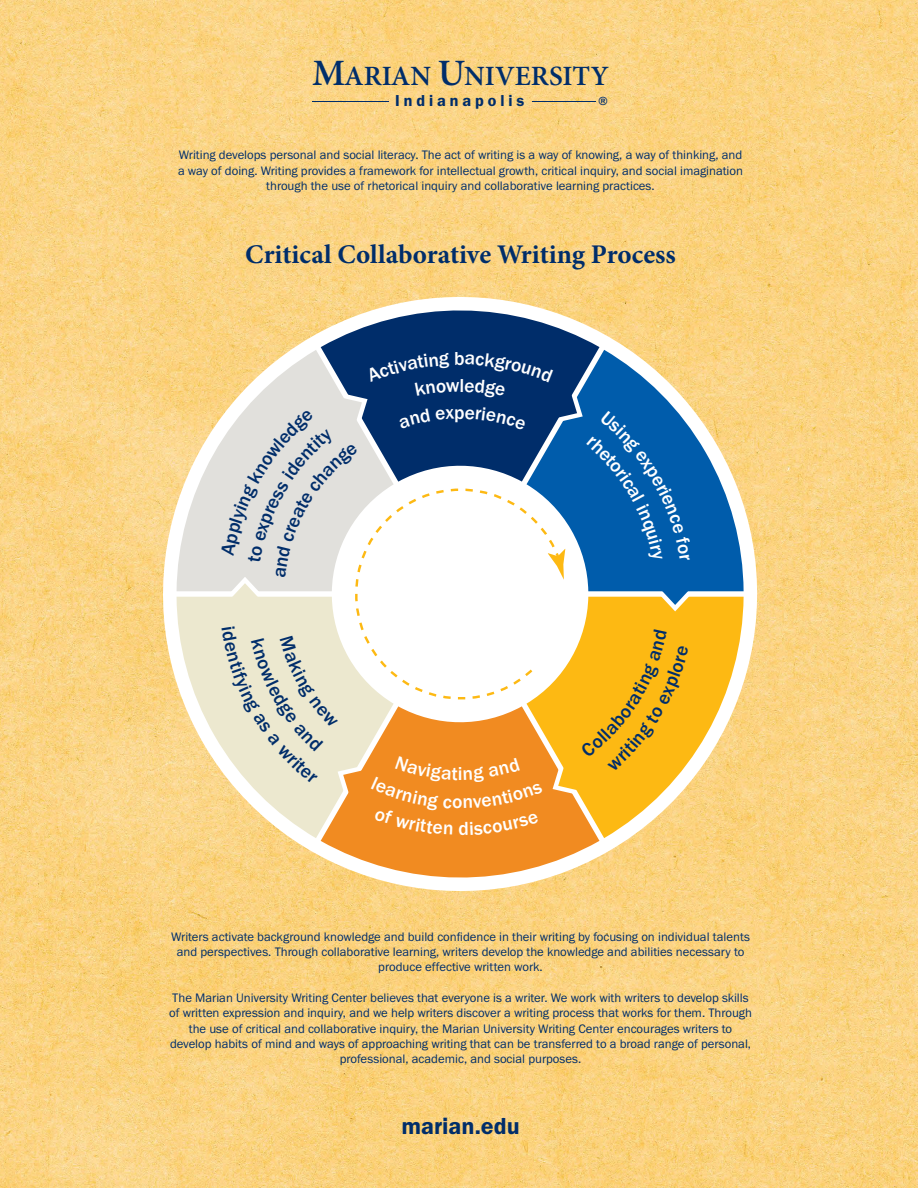
<style>
.page{position:relative;width:918px;height:1188px;background:#fff}
.page>*{position:absolute;margin:0;border:0;box-sizing:border-box;transform-origin:0 0}
.t1{font:600 27.9px "Minion Pro";color:#002d6a}
.t2{font:700 27px "Minion Pro";color:#002d6a}
.t3{font:24px "Franklin Gothic URW Dem";color:#002d6a}
.t4{font:20.55px "ITC Franklin Gothic Std";color:#002d6a}
.t5{font:500 19.5px "Franklin Gothic URW";color:#fff}
.t6{font:600 15.9px "ITC Franklin Gothic Std";letter-spacing:.25em;color:#002d6a}
.t7{font:12.75px/15.3px "Franklin Gothic URW Boo";color:#002d6a;text-align:center}
.s1{font-size:37.2px}
</style>
<div class="page">
<img style="left:0;top:1px;width:918px;height:1187px">
<hr style="left:313px;top:101px;width:76px;height:1px;background:#002d6a">
<hr style="left:532px;top:101px;width:64px;height:1px;background:#002d6a">
<svg style="left:137px;top:271px;width:647px;height:647px;background:#fad486"></svg>
<svg style="left:177px;top:350px;width:144px;height:241px;background:#f0dfb9"></svg>
<svg style="left:177px;top:597px;width:166px;height:241px;background:#f4e4bb"></svg>
<svg style="left:321px;top:712px;width:278px;height:179px;fill:#f18b21"></svg>
<svg style="left:527px;top:597px;width:217px;height:241px;background:#fbc659"></svg>
<svg style="left:599px;top:350px;width:145px;height:241px;background:#8ca5a6"></svg>
<svg style="left:321px;top:297px;width:278px;height:56px;fill:#002d6a"></svg>
<svg style="left:343px;top:611px;width:219px;height:101px"></svg>
<svg style="left:222px;top:627px;width:143px;height:170px;background:#ede7ce"></svg>
<div style="left:371px;top:756px;width:172px;height:79px;background:#f18b21"></div>
<svg style="left:553px;top:629px;width:136px;height:165px;background:#fdbd24"></svg>
<svg style="left:221px;top:353px;width:470px;height:258px"></svg>
<h1 class="t1" style="left:312px;top:57px;width:298px"><span class="s1">M</span>ARIAN <span class="s1">U</span>NIVERSITY</h1>
<p class="t6" style="left:395px;top:91px;width:131px">Indianapolis</p>
<h3 class="t4" style="left:598px;top:92px;width:17px">®</h3>
<p class="t7" style="left:178px;top:147px;width:567px">Writing develops personal and social literacy. The act of writing is a way of knowing, a way of thinking, and a way of doing. Writing provides a framework for intellectual growth, critical inquiry, and social imagination through the use of rhetorical inquiry and collaborative learning practices.</p>
<h2 class="t2" style="left:245px;top:236px;width:432px">Critical Collaborative Writing Process</h2>
<h3 class="t5" style="left:454px;top:346px;width:12px">b</h3>
<h3 class="t5" style="left:454px;top:400px;width:12px">p</h3>
<h3 class="t5" style="left:458px;top:761px;width:6px">i</h3>
<p class="t7" style="left:171px;top:929px;width:580px">Writers activate background knowledge and build confidence in their writing by focusing on individual talents and perspectives. Through collaborative learning, writers develop the knowledge and abilities necessary to produce effective written work.</p>
<p class="t7" style="left:169px;top:990px;width:584px">The Marian University Writing Center believes that everyone is a writer. We work with writers to develop skills of written expression and inquiry, and we help writers discover a writing process that works for them. Through the use of critical and collaborative inquiry, the Marian University Writing Center encourages writers to develop habits of mind and ways of approaching writing that can be transferred to a broad range of personal, professional, academic, and social purposes.</p>
<h3 class="t3" style="left:401px;top:1111px;width:120px">marian.edu</h3>
</div>
